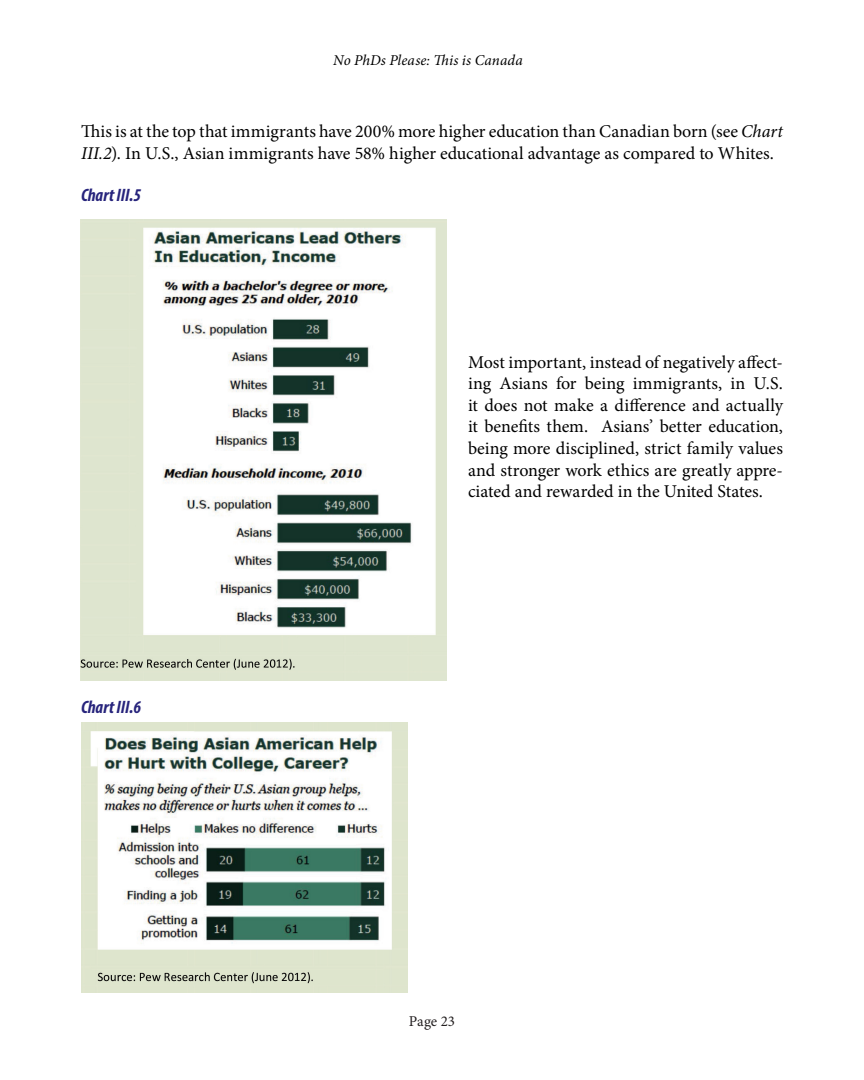
<style>
.page{position:relative;width:864px;height:1080px;background:#fff}
.page>*{position:absolute;margin:0;border:0;box-sizing:border-box;transform-origin:0 0}
.body{font:18px/21.6px "Minion Pro";letter-spacing:-.005em;color:#000}
.t1{font:italic 700 condensed 18px "Myriad Pro";letter-spacing:-.005em;color:#27247c}
.t2{font:italic 15px "Minion Pro";letter-spacing:.01em;color:#000}
.t3{font:15px "Minion Pro";color:#231f20}
.s1{font-style:italic}
</style>
<div class="page">
<img style="left:81px;top:220px;width:365px;height:460px">
<img style="left:81px;top:723px;width:327px;height:270px">
<p class="t2" style="left:333px;top:50px;width:191px">No PhDs Please: This is Canada</p>
<p class="body" style="left:81px;top:121px;width:703px">This is at the top that immigrants have 200% more higher education than Canadian born (see <span class="s1">Chart<br>III.2</span>). In U.S., Asian immigrants have 58% higher educational advantage as compared to Whites.</p>
<p class="t1" style="left:81px;top:184px;width:62px">Chart III.5</p>
<p class="t1" style="left:81px;top:695px;width:62px">Chart III.6</p>
<p class="body" style="left:468px;top:351px;width:317px;text-align:justify">Most important, instead of negatively affect&shy;ing Asians for being immigrants, in U.S. it does not make a difference and actually it benefits them. Asians’ better education, being more disciplined, strict family values and stronger work ethics are greatly appre&shy;ciated and rewarded in the United States.</p>
<p class="t3" style="left:409px;top:1011px;width:48px">Page 23</p>
</div>
